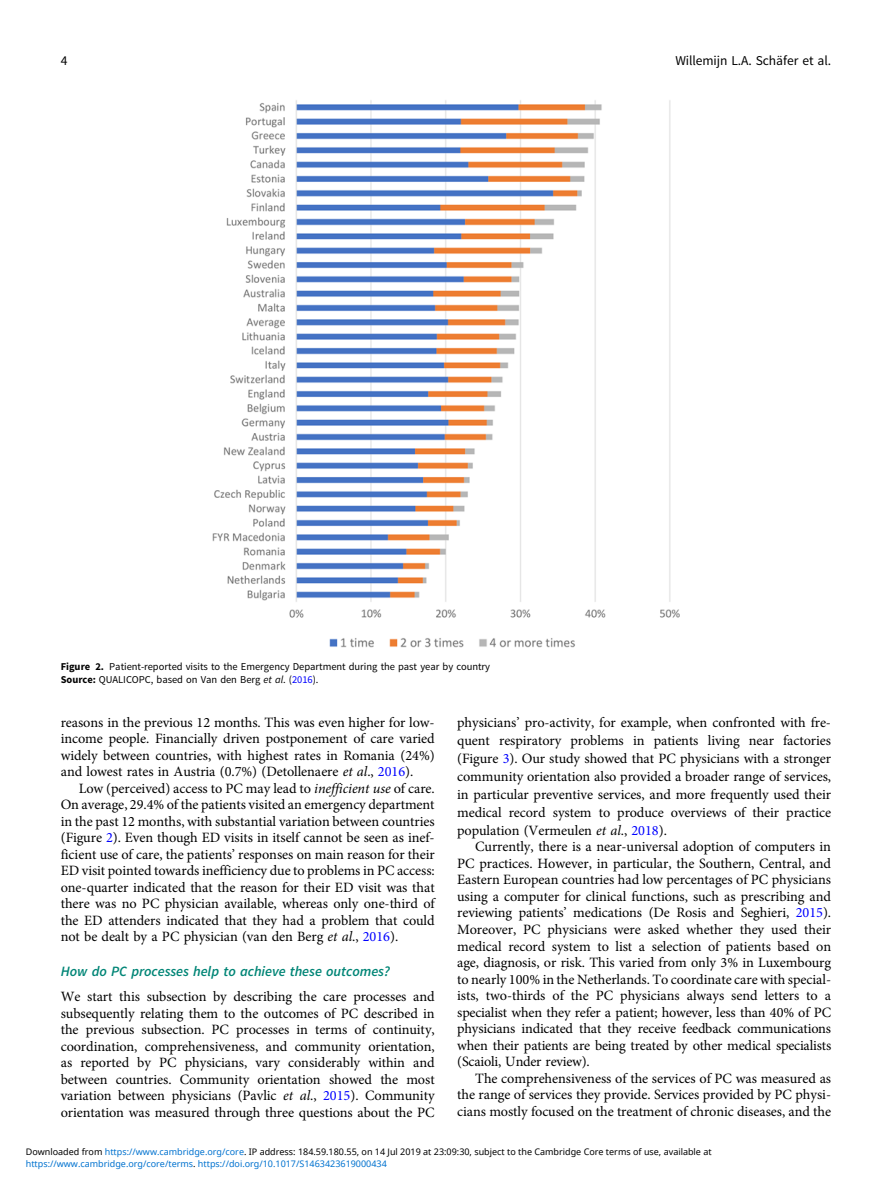
<style>
.page{position:relative;width:894px;height:1191px;background:#fff}
.page>*{position:absolute;margin:0;border:0;box-sizing:border-box;transform-origin:0 0}
.t1{font:14.25px/16.5px "Adv OT1 ef 757 c 0";color:#000;text-align:justify}
.t2{font:14.25px "Adv OT28 ad 7737.I";color:#008576}
.t3{font:13.5px "Adv OT0 e 40 dc 65";color:#000}
.t4{font:10.5px/13.5px "Adv OT0 e 40 dc 65";color:#000}
.t5{font:9px "Noto Sans";color:#000}
.t6{font:9px "Noto Sans";color:#0172cf}
.s1{font-family:"Adv O Ta 42 dc 7 d 3.B"}
.s2{font-family:"Adv O Tcabc 3928.I"}
.s3{color:#00f}
.s4{font-family:"Adv OT7 d 6 df 7 ab.I"}
.s5{font-style:inherit}
.s6{color:#0172cf}
.s7{color:#000}
</style>
<div class="page">
<img style="left:212px;top:100px;width:467px;height:547px">
<p class="t3" style="left:61px;top:55px;width:8px">4</p>
<p class="t3" style="left:675px;top:55px;width:157px">Willemijn L.A. Schäfer et al.</p>
<p class="t4" style="left:61px;top:660px;width:430px"><span class="s1">Figure 2.</span> Patient-reported visits to the Emergency Department during the past year by country<br><span class="s1">Source:</span> QUALICOPC, based on Van den Berg <span class="s2">et al</span>. (<span class="s3">2016</span>).</p>
<p class="t1" style="left:61px;top:715px;width:375px">reasons in the previous 12 months. This was even higher for low&shy;income people. Financially driven postponement of care varied widely between countries, with highest rates in Romania (24%) and lowest rates in Austria (0.7%) (Detollenaere <span class="s4">et al</span>., <span class="s3">2016</span>).</p>
<p class="t1" style="left:61px;top:781px;width:375px;text-indent:18px">Low (perceived) access to PC may lead to <span class="s4">inefficient use</span> of care.<br>On average, 29.4% of the patients visited an emergency department in the past 12 months, with substantial variation between countries (Figure <span class="s3">2</span>). Even though ED visits in itself cannot be seen as inef&shy;ficient use of care, the patients<span class="s5">’</span> responses on main reason for their ED visit pointed towards inefficiency due to problems in PC access: one-quarter indicated that the reason for their ED visit was that there was no PC physician available, whereas only one-third of the ED attenders indicated that they had a problem that could not be dealt by a PC physician (van den Berg <span class="s4">et al</span>., <span class="s3">2016</span>).</p>
<p class="t2" style="left:61px;top:966px;width:330px">How do PC processes help to achieve these outcomes?</p>
<p class="t1" style="left:61px;top:989px;width:375px">We start this subsection by describing the care processes and subsequently relating them to the outcomes of PC described in the previous subsection. PC processes in terms of continuity, coordination, comprehensiveness, and community orientation, as reported by PC physicians, vary considerably within and between countries. Community orientation showed the most variation between physicians (Pavlic <span class="s4">et al</span>., <span class="s3">2015</span>). Community orientation was measured through three questions about the PC</p>
<p class="t1" style="left:457px;top:714px;width:375px;line-height:18px">physicians<span class="s5">’</span> pro-activity, for example, when confronted with fre&shy;quent respiratory problems in patients living near factories (Figure <span class="s3">3</span>). Our study showed that PC physicians with a stronger community orientation also provided a broader range of services, in particular preventive services, and more frequently used their medical record system to produce overviews of their practice population (Vermeulen <span class="s4">et al</span>., <span class="s3">2018</span>).</p>
<p class="t1" style="left:457px;top:839px;width:375px;text-indent:18px">Currently, there is a near-universal adoption of computers in PC practices. However, in particular, the Southern, Central, and Eastern European countries had low percentages of PC physicians using a computer for clinical functions, such as prescribing and reviewing patients<span class="s5">’</span> medications (De Rosis and Seghieri, <span class="s3">2015</span>).<br>Moreover, PC physicians were asked whether they used their medical record system to list a selection of patients based on age, diagnosis, or risk. This varied from only 3% in Luxembourg to nearly 100% in the Netherlands. To coordinate care with special&shy;ists, two-thirds of the PC physicians always send letters to a specialist when they refer a patient; however, less than 40% of PC physicians indicated that they receive feedback communications when their patients are being treated by other medical specialists (Scaioli, Under review).</p>
<p class="t1" style="left:457px;top:1070px;width:375px;text-indent:18px">The comprehensiveness of the services of PC was measured as the range of services they provide. Services provided by PC physi&shy;cians mostly focused on the treatment of chronic diseases, and the</p>
<p class="t5" style="left:26px;top:1145px;width:687px">Downloaded from <span class="s6">https://www.cambridge.org/core</span>. IP address: 184.59.180.55, on 14 Jul 2019 at 23:09:30, subject to the Cambridge Core terms of use, available at</p>
<p class="t6" style="left:26px;top:1157px;width:362px">https://www.cambridge.org/core/terms<span class="s7">.</span> https://doi.org/10.1017/S1463423619000434</p>
</div>
